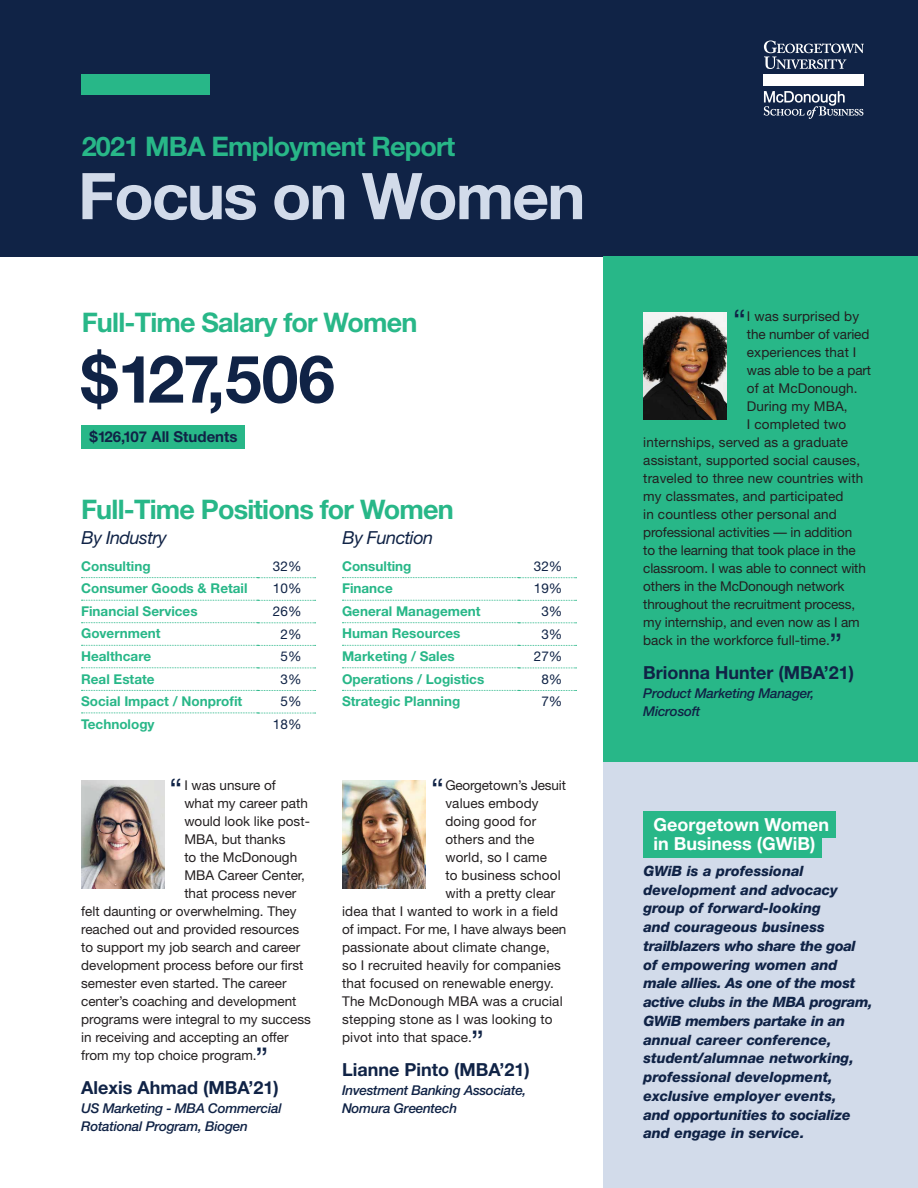
<style>
.page{position:relative;width:918px;height:1188px;background:#fff}
.page>*{position:absolute;margin:0;border:0;box-sizing:border-box;transform-origin:0 0}
.t1{font:700 66px "Helvetica Neue";letter-spacing:-.01em;color:#102346}
.t2{font:700 64.5px "Helvetica Neue";letter-spacing:-.03em;color:#d2dbea}
.t3{font:30px "Helvetica Neue";color:#102346}
.t4{font:700 27px "Helvetica Neue";letter-spacing:-.03em;color:#28b788}
.t5{font:700 18px "Helvetica Neue";color:#102346}
.t6{font:700 18px/19.5px "Helvetica Neue";color:#fff}
.t7{font:italic 18px "Helvetica Neue";letter-spacing:-.03em;color:#102346}
.t8{font:700 15px "Helvetica Neue";color:#102346}
.t9{font:italic 800 14.25px/18.8px "Helvetica Neue";color:#102346}
.t10{font:13.5px "Helvetica Neue";color:#231f20}
.t11{font:700 13.5px "Helvetica Neue";color:#28b788}
.t12{font:italic 500 13.5px/18px "Helvetica Neue";letter-spacing:-.02em;color:#102346}
.t13{font:13.5px "Helvetica Neue";color:#102346}
</style>
<div class="page">
<div style="left:0;top:0;width:918px;height:256px;background:#102346"></div>
<div style="left:81px;top:74px;width:128px;height:20px;background:#28b788"></div>
<div style="left:81px;top:425px;width:163px;height:24px;background:#28b788"></div>
<div style="left:603px;top:256px;width:315px;height:507px;background:#28b788"></div>
<div style="left:603px;top:763px;width:315px;height:425px;background:#d2dbea"></div>
<div style="left:644px;top:811px;width:192px;height:27px;background:#28b788"></div>
<div style="left:644px;top:831px;width:178px;height:26px;background:#28b788"></div>
<svg style="left:81px;top:577px;width:235px;height:1px"></svg>
<svg style="left:81px;top:600px;width:235px;height:1px"></svg>
<svg style="left:81px;top:622px;width:235px;height:1px"></svg>
<svg style="left:81px;top:645px;width:235px;height:1px"></svg>
<svg style="left:81px;top:667px;width:235px;height:2px"></svg>
<svg style="left:81px;top:690px;width:235px;height:1px"></svg>
<svg style="left:81px;top:713px;width:235px;height:1px"></svg>
<svg style="left:342px;top:577px;width:235px;height:1px"></svg>
<svg style="left:342px;top:600px;width:235px;height:1px"></svg>
<svg style="left:342px;top:622px;width:235px;height:1px"></svg>
<svg style="left:342px;top:645px;width:235px;height:1px"></svg>
<svg style="left:342px;top:667px;width:235px;height:2px"></svg>
<svg style="left:342px;top:690px;width:235px;height:1px"></svg>
<svg style="left:764px;top:41px;width:100px;height:78px"></svg>
<img style="left:342px;top:781px;width:83px;height:107px">
<img style="left:81px;top:781px;width:83px;height:107px">
<img style="left:644px;top:312px;width:83px;height:107px">
<h3 class="t4" style="left:82px;top:130px;width:375px">2021 MBA Employment Report</h3>
<h2 class="t2" style="left:78px;top:156px;width:509px">Focus on Women</h2>
<h3 class="t4" style="left:82px;top:305px;width:337px">Full-Time Salary for Women</h3>
<h1 class="t1" style="left:81px;top:338px;width:256px">$127,506</h1>
<p class="t8" style="left:89px;top:428px;width:150px">$126,107 All Students</p>
<h3 class="t4" style="left:81px;top:493px;width:374px">Full-Time Positions for Women</h3>
<h3 class="t7" style="left:82px;top:527px;width:87px">By Industry</h3>
<h3 class="t7" style="left:343px;top:527px;width:92px">By Function</h3>
<p class="t11" style="left:81px;top:558px;width:71px">Consulting</p>
<p class="t13" style="left:273px;top:558px;width:30px">32%</p>
<p class="t11" style="left:81px;top:580px;width:168px">Consumer Goods &amp; Retail</p>
<p class="t13" style="left:273px;top:581px;width:30px">10%</p>
<p class="t11" style="left:81px;top:603px;width:118px">Financial Services</p>
<p class="t13" style="left:273px;top:603px;width:30px">26%</p>
<p class="t11" style="left:81px;top:625px;width:81px">Government</p>
<p class="t13" style="left:280px;top:626px;width:23px">2%</p>
<p class="t11" style="left:81px;top:648px;width:71px">Healthcare</p>
<p class="t13" style="left:280px;top:648px;width:23px">5%</p>
<p class="t11" style="left:81px;top:670px;width:75px">Real Estate</p>
<p class="t13" style="left:280px;top:671px;width:23px">3%</p>
<p class="t11" style="left:81px;top:693px;width:163px">Social Impact / Nonprofit</p>
<p class="t13" style="left:280px;top:693px;width:23px">5%</p>
<p class="t11" style="left:81px;top:715px;width:75px">Technology</p>
<p class="t13" style="left:273px;top:716px;width:30px">18%</p>
<h3 class="t3" style="left:169px;top:771px;width:14px">“</h3>
<p class="t10" style="left:184px;top:777px;width:93px">I was unsure of</p>
<p class="t10" style="left:184px;top:795px;width:125px">what my career path</p>
<p class="t10" style="left:184px;top:813px;width:127px">would look like post-</p>
<p class="t10" style="left:184px;top:831px;width:103px">MBA, but thanks</p>
<p class="t10" style="left:184px;top:849px;width:114px">to the McDonough</p>
<p class="t10" style="left:184px;top:867px;width:122px">MBA Career Center,</p>
<p class="t10" style="left:184px;top:885px;width:114px">that process never</p>
<p class="t10" style="left:81px;top:903px;width:217px">felt daunting or overwhelming. They</p>
<p class="t10" style="left:81px;top:921px;width:220px">reached out and provided resources</p>
<p class="t10" style="left:81px;top:939px;width:221px">to support my job search and career</p>
<p class="t10" style="left:81px;top:957px;width:224px">development process before our first</p>
<p class="t10" style="left:81px;top:975px;width:207px">semester even started. The career</p>
<p class="t10" style="left:81px;top:993px;width:217px">center’s coaching and development</p>
<p class="t10" style="left:81px;top:1011px;width:231px">programs were integral to my success</p>
<p class="t10" style="left:81px;top:1029px;width:209px">in receiving and accepting an offer</p>
<p class="t10" style="left:81px;top:1047px;width:177px">from my top choice program.</p>
<h3 class="t5" style="left:81px;top:1076px;width:199px">Alexis Ahmad (MBA’21)</h3>
<p class="t12" style="left:81px;top:1099px;width:202px">US Marketing - MBA Commercial<br>Rotational Program, Biogen</p>
<h3 class="t3" style="left:256px;top:1040px;width:14px">”</h3>
<p class="t11" style="left:342px;top:558px;width:71px">Consulting</p>
<p class="t13" style="left:534px;top:558px;width:30px">32%</p>
<p class="t11" style="left:342px;top:580px;width:52px">Finance</p>
<p class="t13" style="left:534px;top:581px;width:30px">19%</p>
<p class="t11" style="left:342px;top:603px;width:140px">General Management</p>
<p class="t13" style="left:541px;top:603px;width:23px">3%</p>
<p class="t11" style="left:342px;top:625px;width:120px">Human Resources</p>
<p class="t13" style="left:541px;top:626px;width:23px">3%</p>
<p class="t11" style="left:342px;top:648px;width:114px">Marketing / Sales</p>
<p class="t13" style="left:534px;top:648px;width:30px">27%</p>
<p class="t11" style="left:342px;top:670px;width:144px">Operations / Logistics</p>
<p class="t13" style="left:541px;top:671px;width:23px">8%</p>
<p class="t11" style="left:342px;top:693px;width:120px">Strategic Planning</p>
<p class="t13" style="left:541px;top:693px;width:23px">7%</p>
<h3 class="t3" style="left:431px;top:771px;width:14px">“</h3>
<p class="t10" style="left:445px;top:777px;width:122px">Georgetown’s Jesuit</p>
<p class="t10" style="left:445px;top:795px;width:95px">values embody</p>
<p class="t10" style="left:445px;top:813px;width:92px">doing good for</p>
<p class="t10" style="left:445px;top:831px;width:91px">others and the</p>
<p class="t10" style="left:445px;top:849px;width:103px">world, so I came</p>
<p class="t10" style="left:445px;top:867px;width:117px">to business school</p>
<p class="t10" style="left:445px;top:885px;width:111px">with a pretty clear</p>
<p class="t10" style="left:342px;top:903px;width:217px">idea that I wanted to work in a field</p>
<p class="t10" style="left:342px;top:921px;width:226px">of impact. For me, I have always been</p>
<p class="t10" style="left:342px;top:939px;width:209px">passionate about climate change,</p>
<p class="t10" style="left:342px;top:957px;width:220px">so I recruited heavily for companies</p>
<p class="t10" style="left:342px;top:975px;width:213px">that focused on renewable energy.</p>
<p class="t10" style="left:342px;top:993px;width:222px">The McDonough MBA was a crucial</p>
<p class="t10" style="left:342px;top:1011px;width:212px">stepping stone as I was looking to</p>
<p class="t10" style="left:342px;top:1029px;width:131px">pivot into that space.</p>
<h3 class="t5" style="left:342px;top:1058px;width:189px">Lianne Pinto (MBA’21)</h3>
<p class="t12" style="left:342px;top:1081px;width:186px">Investment Banking Associate,<br>Nomura Greentech</p>
<h3 class="t3" style="left:471px;top:1023px;width:14px">”</h3>
<h3 class="t3" style="left:733px;top:303px;width:14px">“</h3>
<p class="t10" style="left:747px;top:308px;width:114px">I was surprised by</p>
<p class="t10" style="left:747px;top:326px;width:124px">the number of varied</p>
<p class="t10" style="left:747px;top:344px;width:111px">experiences that I</p>
<p class="t10" style="left:747px;top:362px;width:126px">was able to be a part</p>
<p class="t10" style="left:747px;top:380px;width:112px">of at McDonough.</p>
<p class="t10" style="left:747px;top:398px;width:102px">During my MBA,</p>
<p class="t10" style="left:747px;top:416px;width:101px">I completed two</p>
<p class="t10" style="left:643px;top:434px;width:206px">internships, served as a graduate</p>
<p class="t10" style="left:643px;top:452px;width:218px">assistant, supported social causes,</p>
<p class="t10" style="left:643px;top:470px;width:221px">traveled to three new countries with</p>
<p class="t10" style="left:643px;top:488px;width:202px">my classmates, and participated</p>
<p class="t10" style="left:643px;top:506px;width:195px">in countless other personal and</p>
<p class="t10" style="left:643px;top:524px;width:210px">professional activities — in addition</p>
<p class="t10" style="left:643px;top:542px;width:214px">to the learning that took place in the</p>
<p class="t10" style="left:643px;top:560px;width:224px">classroom. I was able to connect with</p>
<p class="t10" style="left:643px;top:578px;width:203px">others in the McDonough network</p>
<p class="t10" style="left:643px;top:596px;width:213px">throughout the recruitment process,</p>
<p class="t10" style="left:643px;top:614px;width:218px">my internship, and even now as I am</p>
<p class="t10" style="left:643px;top:632px;width:188px">back in the workforce full-time.</p>
<h3 class="t5" style="left:643px;top:661px;width:213px">Brionna Hunter (MBA’21)</h3>
<p class="t12" style="left:643px;top:684px;width:173px">Product Marketing Manager,<br>Microsoft</p>
<h3 class="t3" style="left:830px;top:627px;width:14px">”</h3>
<h3 class="t6" style="left:654px;top:814px;width:177px">Georgetown Women in Business (GWiB)</h3>
<p class="t9" style="left:644px;top:861px;width:231px">GWiB is a professional development and advocacy group of forward-looking<br>and courageous business trailblazers who share the goal of empowering women and male allies. As one of the most active clubs in the MBA program,<br>GWiB members partake in an annual career conference, student/alumnae networking, professional development, exclusive employer events,<br>and opportunities to socialize and engage in service.</p>
</div>
